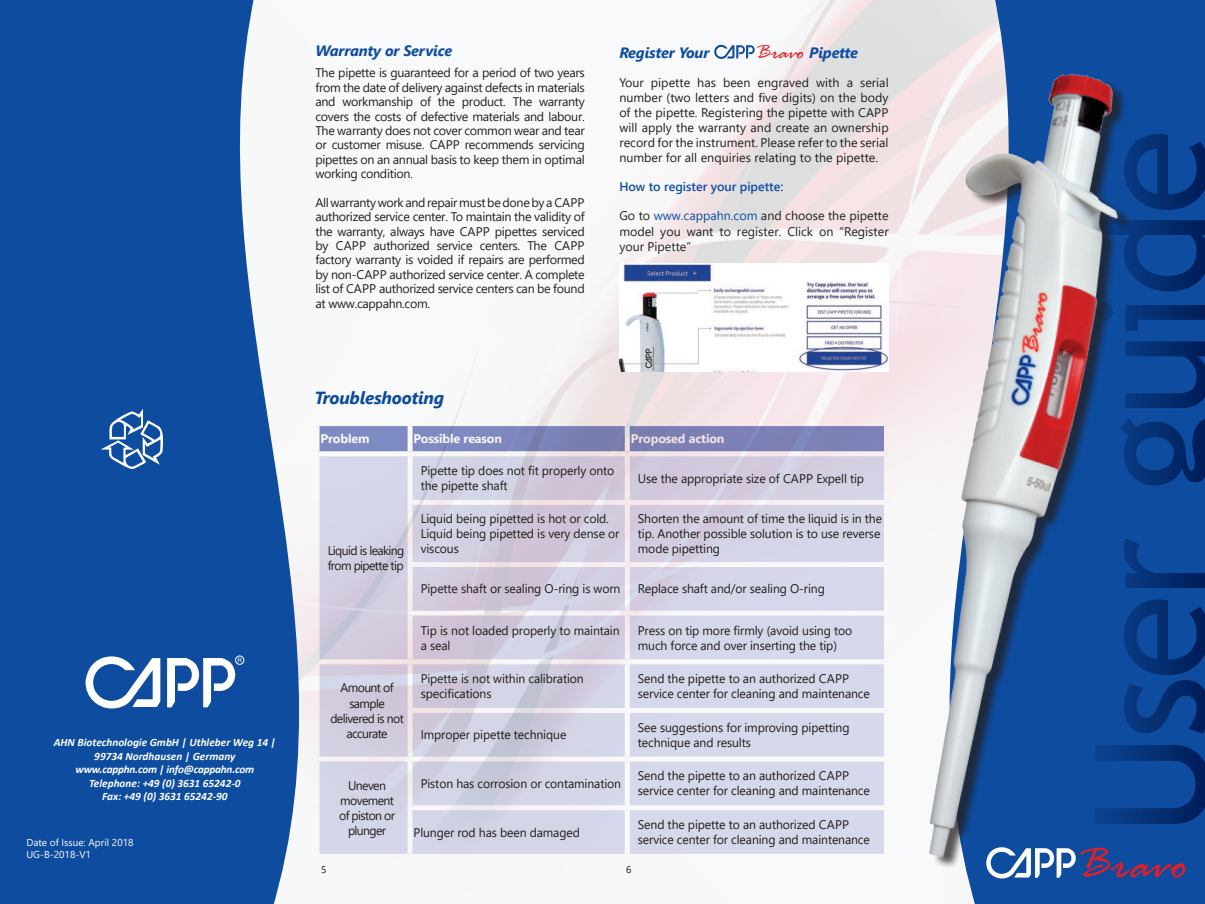
<style>
.page{position:relative;width:1205px;height:904px;background:#fff}
.page>*{position:absolute;margin:0;border:0;box-sizing:border-box;transform-origin:0 0}
.table_body_text{font:italic 48.62px "Rage";letter-spacing:.02em;color:#e01f26}
.t1{font:italic 22px "Rage";color:#e01f26}
.t2{font:italic 700 17.5px "Segoe UI";letter-spacing:-.01em;color:#0d4da1}
.t3{font:italic 700 15px "Segoe UI";letter-spacing:-.01em;color:#0d4da1}
.t4{font:12.5px/15px "Segoe UI";letter-spacing:-.01em;color:#231f20}
.t5{font:12.5px/15px "Segoe UI";letter-spacing:-.05em;color:#231f20;text-align:center}
.t6{font:700 12.5px "Segoe UI";letter-spacing:-.01em;color:#fff}
.t7{font:600 12.5px "Segoe UI";color:#0d4da1}
.t8{font:italic 700 11.25px "Calibri";color:#fff}
.t9{font:italic 700 11.25px "Calibri";letter-spacing:-.02em;color:#fff}
.t10{font:10px "Segoe UI";color:#fff}
.t11{font:10px "Segoe UI";color:#231f20}
.s1{color:#0d4da1}
</style>
<div class="page">
<img style="left:447px;top:241px;width:191px;height:618px">
<svg style="left:0;top:0;width:314px;height:904px;background:#2f65ab"></svg>
<svg style="left:101px;top:409px;width:62px;height:60px"></svg>
<svg style="left:319px;top:426px;width:319px;height:25px;background:#7d86bb"></svg>
<svg style="left:319px;top:456px;width:319px;height:397px;background:#d1cfe0"></svg>
<div style="left:314px;top:421px;width:96px;height:5px;background:#f8f9fa"></div>
<div style="left:314px;top:426px;width:5px;height:25px;background:#f8f9f9"></div>
<svg style="left:410px;top:421px;width:217px;height:5px"></svg>
<hr style="left:408px;top:426px;width:4px;height:25px;background:#f8f8f9">
<svg style="left:627px;top:421px;width:11px;height:5px"></svg>
<svg style="left:625px;top:426px;width:5px;height:25px"></svg>
<div style="left:314px;top:451px;width:96px;height:5px;background:#f8f9fa"></div>
<div style="left:314px;top:456px;width:5px;height:46px;background:#f8f8f9"></div>
<div style="left:314px;top:502px;width:5px;height:62px;background:#f8f6f7"></div>
<div style="left:314px;top:564px;width:5px;height:49px;background:#f6eff1"></div>
<svg style="left:314px;top:613px;width:5px;height:46px"></svg>
<svg style="left:410px;top:451px;width:217px;height:5px"></svg>
<hr style="left:408px;top:456px;width:4px;height:44px;background:#f8f7f8">
<div style="left:627px;top:451px;width:257px;height:5px;background:#f0e1e1"></div>
<div style="left:625px;top:456px;width:5px;height:44px;background:#f4e5e9"></div>
<svg style="left:408px;top:500px;width:219px;height:5px"></svg>
<svg style="left:408px;top:505px;width:4px;height:57px"></svg>
<div style="left:627px;top:500px;width:257px;height:5px;background:#f4e8eb"></div>
<div style="left:625px;top:505px;width:5px;height:57px;background:#f5e9ec"></div>
<svg style="left:408px;top:562px;width:219px;height:5px"></svg>
<hr style="left:408px;top:567px;width:4px;height:43px;background:#f7eff0">
<div style="left:627px;top:562px;width:257px;height:5px;background:#f7ebed"></div>
<div style="left:625px;top:567px;width:5px;height:43px;background:#f7eff0"></div>
<svg style="left:408px;top:610px;width:219px;height:5px"></svg>
<hr style="left:408px;top:615px;width:4px;height:44px;background:#f6e5e8">
<div style="left:627px;top:610px;width:257px;height:5px;background:#f5e7eb"></div>
<div style="left:625px;top:615px;width:5px;height:44px;background:#f6edf0"></div>
<div style="left:314px;top:659px;width:96px;height:5px;background:#f6e7ea"></div>
<div style="left:314px;top:664px;width:5px;height:46px;background:#f6ecef"></div>
<div style="left:314px;top:710px;width:5px;height:46px;background:#f6f0f1"></div>
<svg style="left:410px;top:659px;width:217px;height:5px"></svg>
<svg style="left:408px;top:664px;width:4px;height:44px"></svg>
<div style="left:627px;top:659px;width:257px;height:5px;background:#f8f7f8"></div>
<div style="left:625px;top:664px;width:5px;height:44px;background:#f8f8f8"></div>
<svg style="left:408px;top:708px;width:219px;height:5px"></svg>
<hr style="left:408px;top:713px;width:4px;height:43px;background:#f2e7e8">
<div style="left:627px;top:708px;width:257px;height:5px;background:#f8f8f9"></div>
<div style="left:625px;top:713px;width:5px;height:43px;background:#f8f8f9"></div>
<div style="left:314px;top:756px;width:96px;height:5px;background:#f4eff0"></div>
<div style="left:314px;top:761px;width:5px;height:46px;background:#f7f6f7"></div>
<div style="left:314px;top:807px;width:5px;height:46px;background:#f7f8f8"></div>
<div style="left:314px;top:853px;width:96px;height:5px;background:#f7f8f8"></div>
<svg style="left:410px;top:756px;width:217px;height:5px"></svg>
<hr style="left:408px;top:761px;width:4px;height:44px;background:#f2eff0">
<div style="left:627px;top:756px;width:257px;height:5px;background:#f8f8f9"></div>
<div style="left:625px;top:761px;width:5px;height:44px;background:#f8f8f9"></div>
<div style="left:408px;top:805px;width:219px;height:5px;background:#f7f6f7"></div>
<hr style="left:408px;top:810px;width:4px;height:43px;background:#f7f7f8">
<div style="left:627px;top:805px;width:257px;height:5px;background:#f8f9f9"></div>
<div style="left:625px;top:810px;width:5px;height:43px;background:#f8f8f9"></div>
<div style="left:410px;top:853px;width:217px;height:5px;background:#f7f6f7"></div>
<div style="left:627px;top:853px;width:267px;height:5px;background:#f8f8f9"></div>
<img style="left:619px;top:263px;width:19px;height:108px">
<svg style="left:86px;top:656px;width:74px;height:52px"></svg>
<div style="left:235px;top:655px;width:9px;height:9px;border:1px solid #fff;border-radius:50%"></div>
<svg style="left:167px;top:657px;width:75px;height:50px"></svg>
<img style="left:638px;top:0;width:567px;height:904px">
<svg style="left:714px;top:45px;width:42px;height:14px"></svg>
<p class="t8" style="left:54px;top:734px;width:224px">AHN Biotechnologie GmbH | Uthleber Weg 14 |</p>
<p class="t8" style="left:94px;top:748px;width:143px">99734 Nordhausen | Germany</p>
<p class="t9" style="left:76px;top:761px;width:180px">www.capphn.com | info@cappahn.com</p>
<p class="t8" style="left:89px;top:775px;width:153px">Telephone: +49 (0) 3631 65242-0</p>
<p class="t8" style="left:102px;top:788px;width:127px">Fax: +49 (0) 3631 65242-90</p>
<p class="t10" style="left:26px;top:833px;width:109px">Date of Issue: April 2018</p>
<p class="t10" style="left:26px;top:845px;width:66px">UG-B-2018-V1</p>
<p class="t3" style="left:315px;top:38px;width:138px">Warranty or Service</p>
<p class="t4" style="left:315px;top:65px;width:271px;line-height:14.4px;text-align:justify">The pipette is guaranteed for a period of two years from the date of delivery against defects in materials and workmanship of the product. The warranty covers the costs of defective materials and labour.<br>The warranty does not cover common wear and tear or customer misuse. CAPP recommends servicing pipettes on an annual basis to keep them in optimal working condition.</p>
<p class="t4" style="left:315px;top:194px;width:271px;line-height:14.4px;text-align:justify">All warranty work and repair must be done by a CAPP authorized service center. To maintain the validity of the warranty, always have CAPP pipettes serviced by CAPP authorized service centers. The CAPP factory warranty is voided if repairs are performed by non-CAPP authorized service center. A complete list of CAPP authorized service centers can be found at www.cappahn.com.</p>
<p class="t1" style="left:755px;top:41px;width:50px">Bravo</p>
<p class="t3" style="left:619px;top:40px;width:92px">Register Your</p>
<p class="t3" style="left:809px;top:40px;width:51px">Pipette</p>
<p class="t4" style="left:619px;top:74px;width:271px;text-align:justify">Your pipette has been engraved with a serial number (two letters and five digits) on the body of the pipette. Registering the pipette with CAPP will apply the warranty and create an ownership record for the instrument. Please refer to the serial number for all enquiries relating to the pipette.</p>
<p class="t7" style="left:619px;top:175px;width:166px">How to register your pipette:</p>
<p class="t4" style="left:619px;top:207px;width:271px;text-align:justify">Go to <span class="s1">www.cappahn.com</span> and choose the pipette model you want to register. Click on “Register your Pipette”</p>
<h3 class="t2" style="left:314px;top:383px;width:131px">Troubleshooting</h3>
<p class="t6" style="left:321px;top:427px;width:51px">Problem</p>
<p class="t6" style="left:414px;top:427px;width:90px">Possible reason</p>
<p class="t6" style="left:631px;top:427px;width:95px">Proposed action</p>
<p class="t5" style="left:328px;top:542px;width:78px;text-align:left">Liquid is leaking from pipette tip</p>
<p class="t4" style="left:421px;top:462px;width:195px">Pipette tip does not fit properly onto the pipette shaft</p>
<p class="t4" style="left:638px;top:469px;width:228px">Use the appropriate size of CAPP Expell tip</p>
<p class="t4" style="left:421px;top:510px;width:200px">Liquid being pipetted is hot or cold.<br>Liquid being pipetted is very dense or viscous</p>
<p class="t4" style="left:638px;top:510px;width:246px">Shorten the amount of time the liquid is in the tip. Another possible solution is to use reverse mode pipetting</p>
<p class="t4" style="left:421px;top:580px;width:201px">Pipette shaft or sealing O-ring is worn</p>
<p class="t4" style="left:638px;top:580px;width:188px">Replace shaft and/or sealing O-ring</p>
<p class="t4" style="left:421px;top:621px;width:200px">Tip is not loaded properly to maintain a seal</p>
<p class="t4" style="left:638px;top:621px;width:216px">Press on tip more firmly (avoid using too much force and over inserting the tip)</p>
<p class="t5" style="left:330px;top:679px;width:75px">Amount of sample delivered is not accurate</p>
<p class="t4" style="left:421px;top:670px;width:165px">Pipette is not within calibration specifications</p>
<p class="t4" style="left:638px;top:670px;width:233px">Send the pipette to an authorized CAPP service center for cleaning and maintenance</p>
<p class="t4" style="left:421px;top:726px;width:147px">Improper pipette technique</p>
<p class="t4" style="left:638px;top:718px;width:213px">See suggestions for improving pipetting technique and results</p>
<p class="t5" style="left:339px;top:776px;width:57px">Uneven movement of piston or plunger</p>
<p class="t4" style="left:421px;top:775px;width:202px">Piston has corrosion or contamination</p>
<p class="t4" style="left:638px;top:767px;width:233px">Send the pipette to an authorized CAPP service center for cleaning and maintenance</p>
<p class="t4" style="left:414px;top:823px;width:168px">Plunger rod has been damaged</p>
<p class="t4" style="left:638px;top:816px;width:233px">Send the pipette to an authorized CAPP service center for cleaning and maintenance</p>
<p class="t11" style="left:321px;top:860px;width:7px">5</p>
<p class="t11" style="left:626px;top:860px;width:7px">6</p>
<p class="table_body_text" style="left:1076px;top:838px;width:113px">Bravo</p>
</div>
